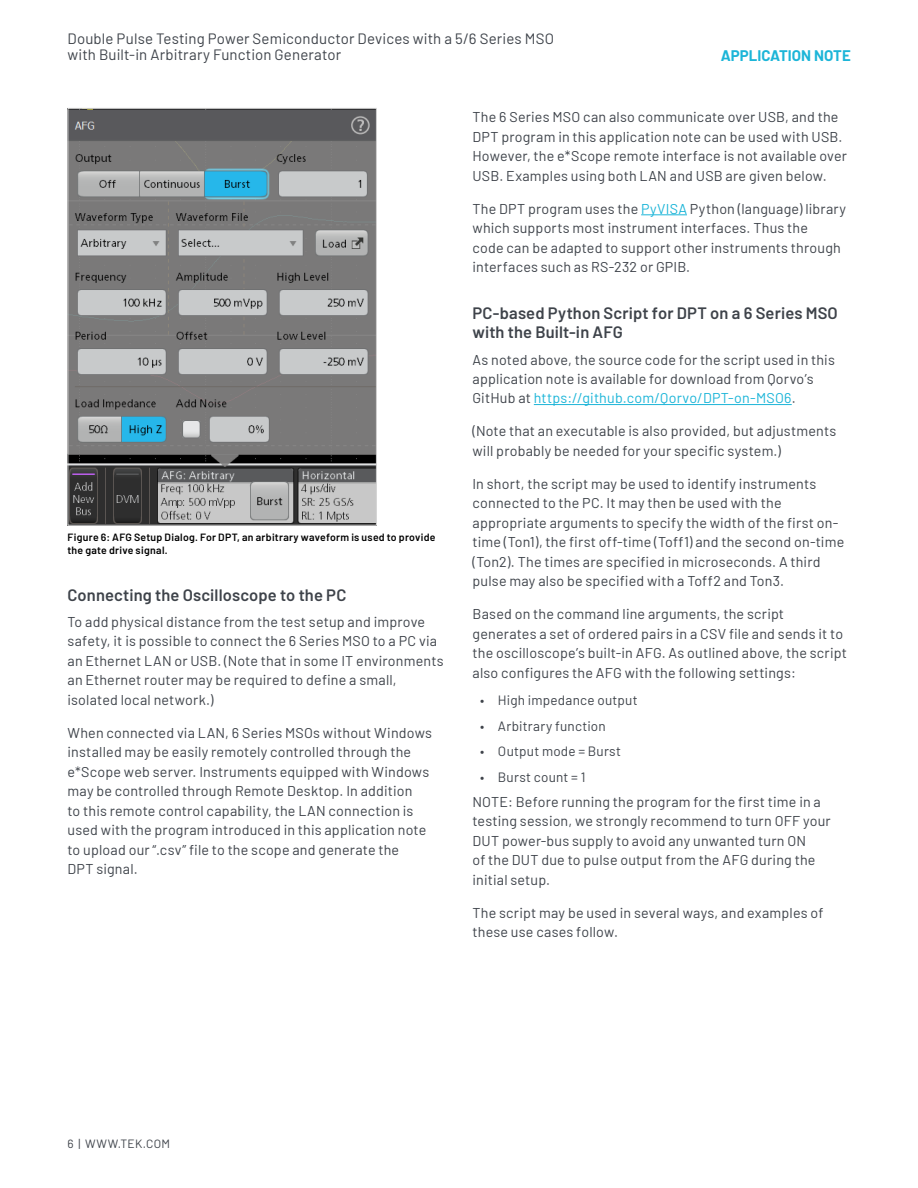
<style>
.page{position:relative;width:918px;height:1188px;background:#fff}
.page>*{position:absolute;margin:0;border:0;box-sizing:border-box;transform-origin:0 0}
.t1{font:600 16.5px/19.5px "Barlow";letter-spacing:.01em;color:#3e434a}
.t2{font:15px/16.5px "Barlow";letter-spacing:.01em;color:#3e434a}
.t3{font:700 15px "Barlow";color:#1cb5d8}
.t4{font:14.25px/19.5px "Barlow";letter-spacing:.015em;color:#3e434a}
.t5{font:13.5px "Barlow";letter-spacing:.015em;color:#3e434a}
.t6{font:12px "Barlow";letter-spacing:.025em;color:#3e434a}
.t7{font:600 10.5px/13.5px "Barlow";letter-spacing:.025em;color:#000}
.s1{color:#1cb5d8}
</style>
<div class="page">
<img style="left:70px;top:110px;width:305px;height:414px">
<div style="left:68px;top:108px;width:309px;height:418px;border:1px solid #d7d7d7"></div>
<hr style="left:641px;top:214px;width:46px;height:1px;background:#1cb5d8">
<hr style="left:534px;top:404px;width:258px;height:1px;background:#1cb5d8">
<p class="t2" style="left:68px;top:29px;width:488px">Double Pulse Testing Power Semiconductor Devices with a 5/6 Series MSO with Built-in Arbitrary Function Generator</p>
<p class="t3" style="left:721px;top:44px;width:131px">APPLICATION NOTE</p>
<p class="t7" style="left:68px;top:529px;width:370px">Figure 6: AFG Setup Dialog. For DPT, an arbitrary waveform is used to provide the gate drive signal.</p>
<p class="t1" style="left:68px;top:584px;width:280px">Connecting the Oscilloscope to the PC</p>
<p class="t4" style="left:68px;top:611px;width:378px">To add physical distance from the test setup and improve safety, it is possible to connect the 6 Series MSO to a PC via an Ethernet LAN or USB. (Note that in some IT environments an Ethernet router may be required to define a small, isolated local network.)</p>
<p class="t4" style="left:68px;top:722px;width:366px">When connected via LAN, 6 Series MSOs without Windows installed may be easily remotely controlled through the e*Scope web server. Instruments equipped with Windows may be controlled through Remote Desktop. In addition<br>to this remote control capability, the LAN connection is used with the program introduced in this application note to upload our “.csv” file to the scope and generate the<br>DPT signal.</p>
<p class="t4" style="left:472px;top:106px;width:376px">The 6 Series MSO can also communicate over USB, and the DPT program in this application note can be used with USB.<br>However, the e*Scope remote interface is not available over USB. Examples using both LAN and USB are given below.</p>
<p class="t4" style="left:472px;top:198px;width:375px">The DPT program uses the <span class="s1">PyVISA</span> Python (language) library which supports most instrument interfaces. Thus the<br>code can be adapted to support other instruments through interfaces such as RS-232 or GPIB.</p>
<p class="t1" style="left:472px;top:302px;width:367px">PC-based Python Script for DPT on a 6 Series MSO with the Built-in AFG</p>
<p class="t4" style="left:472px;top:349px;width:364px">As noted above, the source code for the script used in this application note is available for download from Qorvo’s<br>GitHub at <span class="s1">https://github.com/Qorvo/DPT-on-MSO6</span>.</p>
<p class="t4" style="left:472px;top:421px;width:365px">(Note that an executable is also provided, but adjustments will probably be needed for your specific system.)</p>
<p class="t4" style="left:472px;top:473px;width:373px">In short, the script may be used to identify instruments connected to the PC. It may then be used with the appropriate arguments to specify the width of the first on&shy;time (Ton1), the first off-time (Toff1) and the second on-time (Ton2). The times are specified in microseconds. A third pulse may also be specified with a Toff2 and Ton3.</p>
<p class="t4" style="left:472px;top:603px;width:376px">Based on the command line arguments, the script generates a set of ordered pairs in a CSV file and sends it to the oscilloscope’s built-in AFG. As outlined above, the script also configures the AFG with the following settings:</p>
<p class="t5" style="left:480px;top:690px;width:159px">• High impedance output</p>
<p class="t5" style="left:480px;top:716px;width:127px">• Arbitrary function</p>
<p class="t5" style="left:480px;top:741px;width:143px">• Output mode = Burst</p>
<p class="t5" style="left:480px;top:767px;width:107px">• Burst count = 1</p>
<p class="t4" style="left:472px;top:791px;width:360px">NOTE: Before running the program for the first time in a testing session, we strongly recommend to turn OFF your DUT power-bus supply to avoid any unwanted turn ON<br>of the DUT due to pulse output from the AFG during the initial setup.</p>
<p class="t4" style="left:472px;top:902px;width:353px">The script may be used in several ways, and examples of these use cases follow.</p>
<p class="t6" style="left:68px;top:1134px;width:104px">6 | WWW.TEK.COM</p>
</div>
